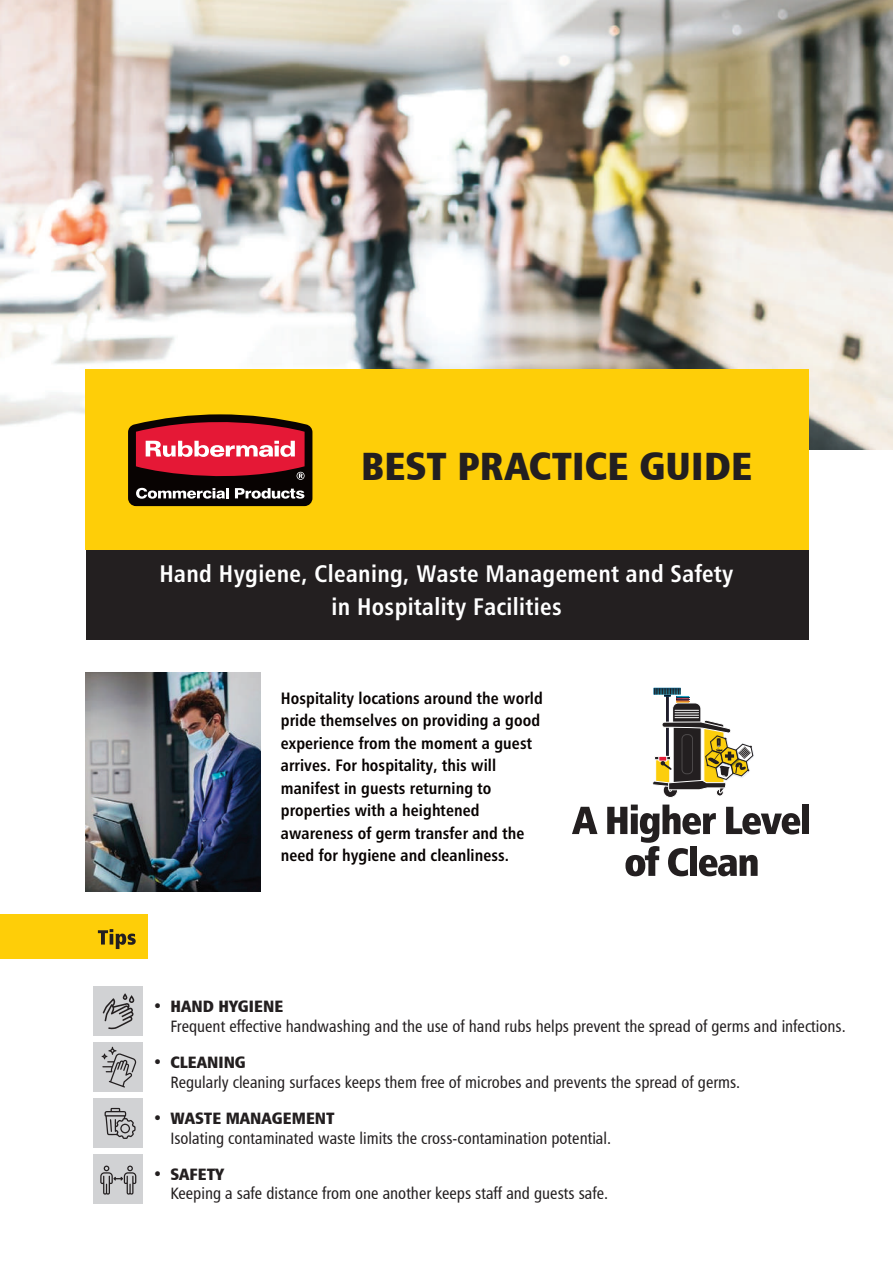
<style>
.page{position:relative;width:893px;height:1263px;background:#fff}
.page>*{position:absolute;margin:0;border:0;box-sizing:border-box;transform-origin:0 0}
.t1{font:39.6px "Humanist 777 BT Extra Black Cond B";color:#231f20}
.t2{font:24px/33px "Humanist 777 BT Bold Condensed B";letter-spacing:.015em;color:#fff;text-align:center}
.t3{font:16.5px "Humanist 777 BT Roman Condensed B";color:#231f20}
.t4{font:16.5px/22.5px "Humanist 777 BT Bold Condensed B";letter-spacing:.005em;color:#080302}
.t5{font:16.5px "Humanist 777 BT Extra Black Cond B";color:#231f20}
</style>
<div class="page">
<div style="left:0;top:914px;width:147px;height:45px;background:#fece08"></div>
<svg style="left:98px;top:929px;width:38px;height:20px"></svg>
<div style="left:94px;top:986px;width:49px;height:49px;background:#d1d2d4"></div>
<svg style="left:103px;top:993px;width:32px;height:36px"></svg>
<div style="left:94px;top:1042px;width:49px;height:49px;background:#d1d2d4"></div>
<svg style="left:102px;top:1047px;width:34px;height:40px"></svg>
<div style="left:94px;top:1098px;width:49px;height:49px;background:#d1d2d4"></div>
<svg style="left:105px;top:1108px;width:31px;height:31px"></svg>
<div style="left:94px;top:1154px;width:49px;height:49px;background:#d1d2d4"></div>
<svg style="left:100px;top:1165px;width:36px;height:30px"></svg>
<div style="left:86px;top:543px;width:723px;height:97px;background:#231f20"></div>
<img style="left:0;top:0;width:893px;height:449px">
<div style="left:85px;top:370px;width:724px;height:180px;background:#fece08"></div>
<svg style="left:128px;top:414px;width:184px;height:92px;background:#8b3335"></svg>
<img style="left:86px;top:672px;width:174px;height:220px">
<div style="left:663px;top:783px;width:14px;height:14px;background:#231f20;border-radius:50%"></div>
<div style="left:663px;top:783px;width:15px;height:15px;border:1px solid #fff;border-radius:50%"></div>
<div style="left:716px;top:789px;width:8px;height:7px;border:1px solid #fff;border-radius:50%"></div>
<svg style="left:572px;top:807px;width:25px;height:27px"></svg>
<div style="left:802px;top:804px;width:7px;height:30px;background:#231f20"></div>
<svg style="left:607px;top:804px;width:193px;height:72px"></svg>
<svg style="left:652px;top:688px;width:101px;height:106px"></svg>
<h1 class="t1" style="left:361px;top:440px;width:393px">BEST PRACTICE GUIDE</h1>
<h2 class="t2" style="left:159px;top:557px;width:575px">Hand Hygiene, Cleaning, Waste Management and Safety in Hospitality Facilities</h2>
<p class="t4" style="left:281px;top:686px;width:263px">Hospitality locations around the world pride themselves on providing a good experience from the moment a guest arrives. For hospitality, this will manifest in guests returning to properties with a heightened awareness of germ transfer and the need for hygiene and cleanliness.</p>
<p class="t5" style="left:153px;top:996px;width:132px">• HAND HYGIENE</p>
<p class="t3" style="left:170px;top:1016px;width:677px">Frequent effective handwashing and the use of hand rubs helps prevent the spread of germs and infections.</p>
<p class="t5" style="left:153px;top:1052px;width:95px">• CLEANING</p>
<p class="t3" style="left:170px;top:1072px;width:571px">Regularly cleaning surfaces keeps them free of microbes and prevents the spread of germs.</p>
<p class="t5" style="left:153px;top:1107px;width:184px">• WASTE MANAGEMENT</p>
<p class="t3" style="left:170px;top:1128px;width:442px">Isolating contaminated waste limits the cross-contamination potential.</p>
<p class="t5" style="left:153px;top:1163px;width:73px">• SAFETY</p>
<p class="t3" style="left:170px;top:1183px;width:439px">Keeping a safe distance from one another keeps staff and guests safe.</p>
</div>
